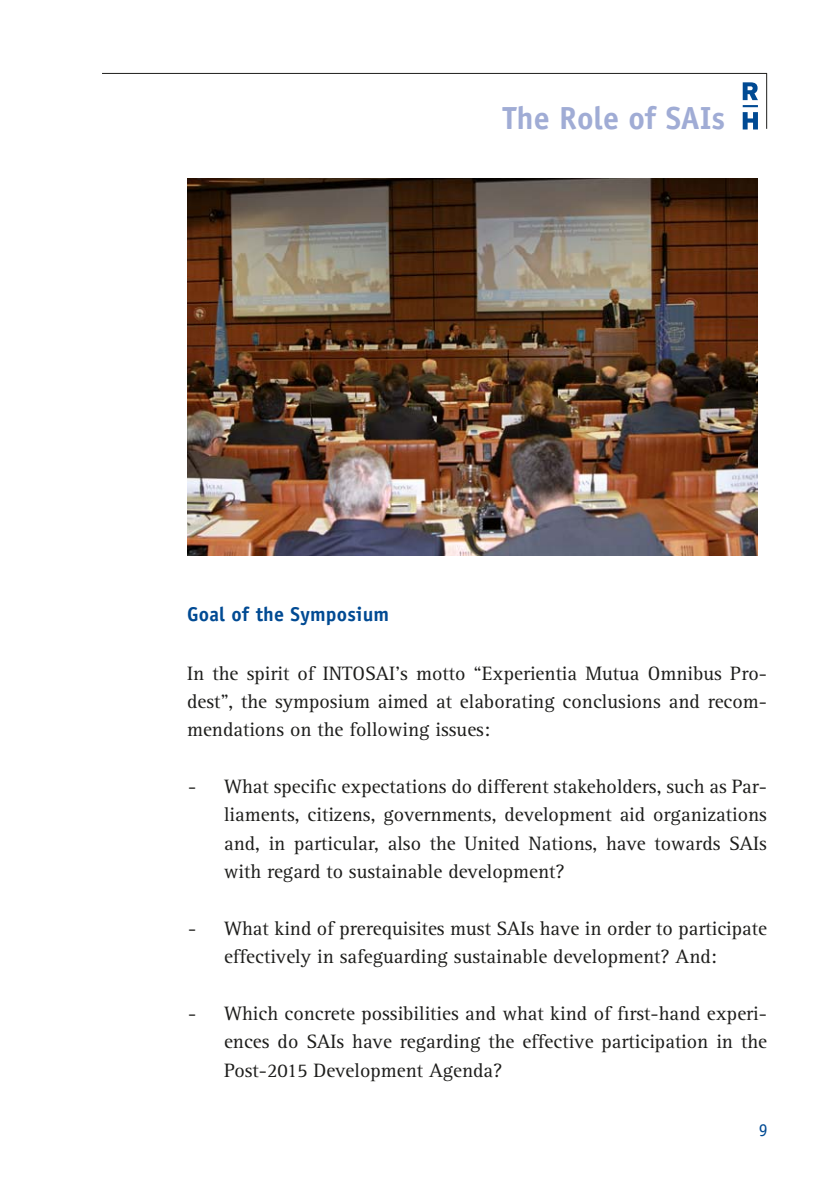
<style>
.page{position:relative;width:840px;height:1190px;background:#fff}
.page>*{position:absolute;margin:0;border:0;box-sizing:border-box;transform-origin:0 0}
.t1{font:700 32px "Officina Sans";color:#a0acd5}
.t2{font:20px/28.4px "Rotis Serif";color:#1d1d1b;text-align:justify}
.t3{font:700 20px "Officina Sans";letter-spacing:.01em;color:#004a93}
.t4{font:18px "Officina Sans";color:#004a93}
</style>
<div class="page">
<hr style="left:102px;top:73px;width:665px;height:1px;background:#1d1d1b">
<hr style="left:766px;top:73px;width:1px;height:56px;background:#1d1d1b">
<svg style="left:743px;top:82px;width:15px;height:48px"></svg>
<img style="left:188px;top:178px;width:569px;height:377px">
<h1 class="t1" style="left:502px;top:106px;width:224px">The Role of SAIs</h1>
<p class="t3" style="left:187px;top:606px;width:204px">Goal of the Symposium</p>
<p class="t2" style="left:187px;top:661px;width:581px">In the spirit of INTOSAI’s motto “Experientia Mutua Omnibus Pro&shy;dest”, the symposium aimed at elaborating conclusions and recom&shy;mendations on the following issues:</p>
<p class="t2" style="left:224px;top:774px;width:545px;text-indent:-36px">- What specific expectations do different stakeholders, such as Par&shy;liaments, citizens, governments, development aid organizations and, in particular, also the United Nations, have towards SAIs with regard to sustainable development?</p>
<p class="t2" style="left:224px;top:916px;width:545px;text-indent:-36px">- What kind of prerequisites must SAIs have in order to participate effectively in safeguarding sustainable development? And:</p>
<p class="t2" style="left:224px;top:1001px;width:544px;text-indent:-36px">- Which concrete possibilities and what kind of first-hand experi&shy;ences do SAIs have regarding the effective participation in the Post-2015 Development Agenda?</p>
<p class="t4" style="left:759px;top:1123px;width:10px">9</p>
</div>
